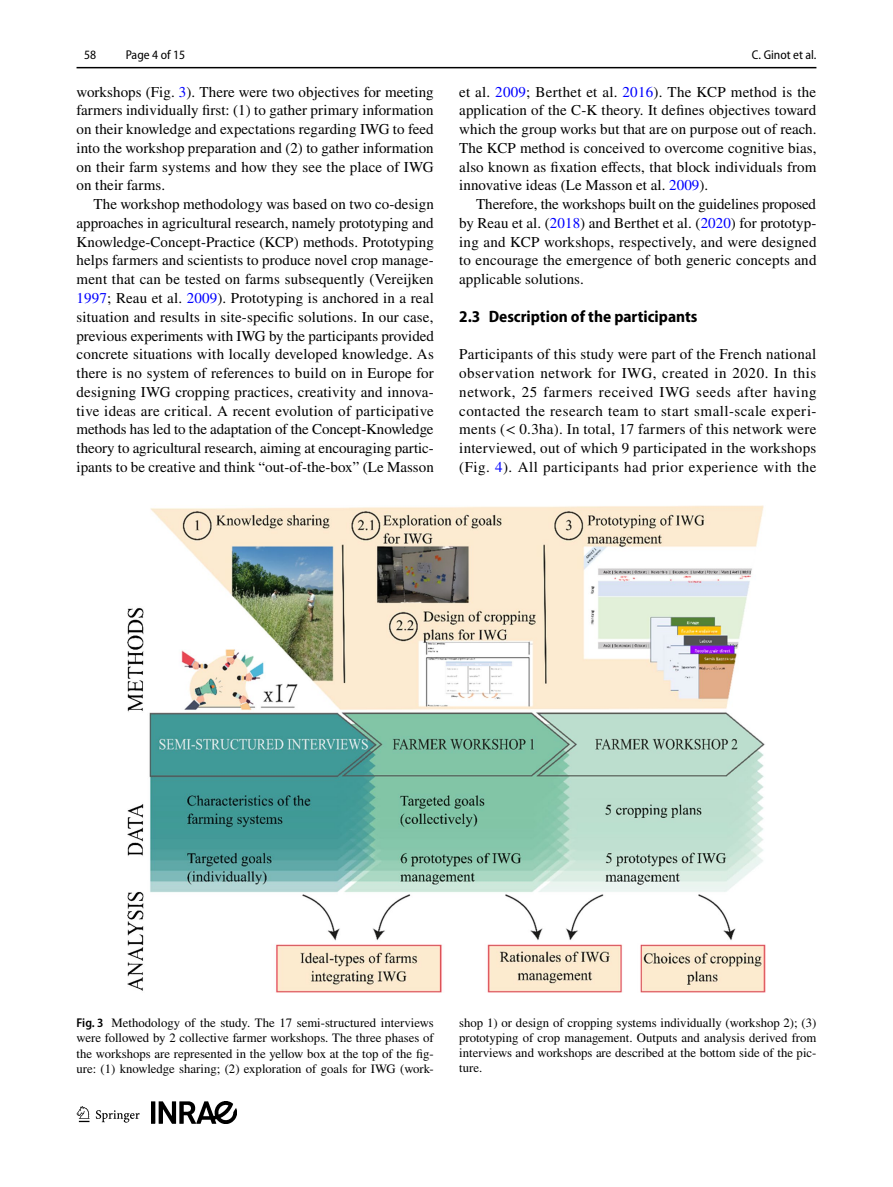
<style>
.page{position:relative;width:893px;height:1187px;background:#fff}
.page>*{position:absolute;margin:0;border:0;box-sizing:border-box;transform-origin:0 0}
.t1{font:700 semi-condensed 16.5px "Myriad Pro";color:#000}
.t2{font:15px/18.8px "STIX";letter-spacing:.01em;color:#000;text-align:justify}
.t3{font:12.75px/15px "STIX";color:#000;text-align:justify}
.t4{font:semi-condensed 12.75px "Myriad Pro";color:#000}
.s1{color:#00f}
.s2{font-family:"Myriad Pro";font-weight:600;font-stretch:semi-condensed}
</style>
<div class="page">
<hr style="left:77px;top:67px;width:739px;height:1px;background:#000">
<svg style="left:77px;top:1106px;width:12px;height:15px"></svg>
<svg style="left:96px;top:1110px;width:44px;height:12px"></svg>
<img style="left:151px;top:1101px;width:85px;height:22px">
<img style="left:128px;top:505px;width:637px;height:487px">
<p class="t4" style="left:84px;top:48px;width:14px">58</p>
<p class="t4" style="left:126px;top:48px;width:61px">Page 4 of 15</p>
<p class="t4" style="left:752px;top:48px;width:66px">C. Ginot et al.</p>
<p class="t2" style="left:77px;top:83px;width:359px">workshops (Fig. <span class="s1">3</span>). There were two objectives for meeting farmers individually first: (1) to gather primary information on their knowledge and expectations regarding IWG to feed into the workshop preparation and (2) to gather information on their farm systems and how they see the place of IWG on their farms.</p>
<p class="t2" style="left:77px;top:196px;width:359px;text-indent:17px">The workshop methodology was based on two co-design approaches in agricultural research, namely prototyping and Knowledge-Concept-Practice (KCP) methods. Prototyping helps farmers and scientists to produce novel crop manage&shy;ment that can be tested on farms subsequently (Vereijken <span class="s1">1997</span>; Reau et al. <span class="s1">2009</span>). Prototyping is anchored in a real situation and results in site-specific solutions. In our case, previous experiments with IWG by the participants provided concrete situations with locally developed knowledge. As there is no system of references to build on in Europe for designing IWG cropping practices, creativity and innova&shy;tive ideas are critical. A recent evolution of participative methods has led to the adaptation of the Concept-Knowledge theory to agricultural research, aiming at encouraging partic&shy;ipants to be creative and think “out-of-the-box” (Le Masson</p>
<p class="t2" style="left:459px;top:83px;width:359px">et al. <span class="s1">2009</span>; Berthet et al. <span class="s1">2016</span>). The KCP method is the application of the C-K theory. It defines objectives toward which the group works but that are on purpose out of reach.<br>The KCP method is conceived to overcome cognitive bias, also known as fixation effects, that block individuals from innovative ideas (Le Masson et al. <span class="s1">2009</span>).</p>
<p class="t2" style="left:459px;top:196px;width:359px;text-indent:17px">Therefore, the workshops built on the guidelines proposed by Reau et al. (<span class="s1">2018</span>) and Berthet et al. (<span class="s1">2020</span>) for prototyp&shy;ing and KCP workshops, respectively, and were designed to encourage the emergence of both generic concepts and applicable solutions.</p>
<p class="t1" style="left:459px;top:307px;width:240px">2.3 Description of the participants</p>
<p class="t2" style="left:459px;top:346px;width:359px">Participants of this study were part of the French national observation network for IWG, created in 2020. In this network, 25 farmers received IWG seeds after having contacted the research team to start small-scale experi&shy;ments (&lt; 0.3ha). In total, 17 farmers of this network were interviewed, out of which 9 participated in the workshops (Fig. <span class="s1">4</span>). All participants had prior experience with the</p>
<p class="t3" style="left:77px;top:1016px;width:359px"><span class="s2">Fig. 3</span> Methodology of the study. The 17 semi-structured interviews were followed by 2 collective farmer workshops. The three phases of the workshops are represented in the yellow box at the top of the fig&shy;ure: (1) knowledge sharing; (2) exploration of goals for IWG (work-</p>
<p class="t3" style="left:459px;top:1016px;width:359px">shop 1) or design of cropping systems individually (workshop 2); (3) prototyping of crop management. Outputs and analysis derived from interviews and workshops are described at the bottom side of the pic&shy;ture.</p>
</div>
